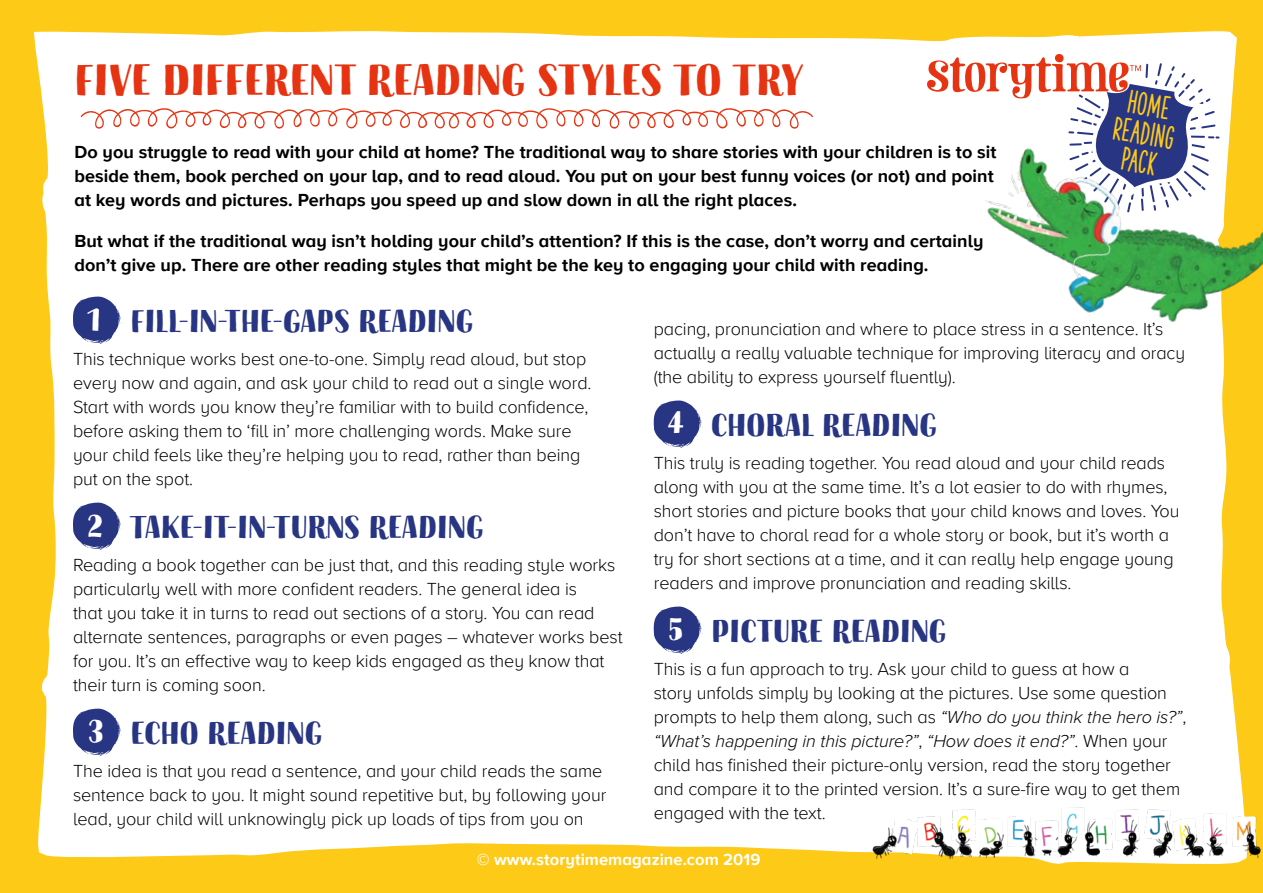
<style>
.page{position:relative;width:1263px;height:893px;background:#fdca18}
.page>*{position:absolute;margin:0;border:0;box-sizing:border-box;transform-origin:0 0}
.t1{font:43.5px "Sofa Sans Hand Bk DP";letter-spacing:-.01em;color:#e63312}
.t2{font:31.5px "Sofa Sans Hand Bk DP";letter-spacing:-.01em;color:#283583}
.t3{font:31.5px "Sofa Sans Hand Bk DP";color:#fff}
.t4{font:30.75px/28.5px "The Hand Extrablack";color:#fdca18;text-align:center}
.t5{font:300 18px/24px "Proxima Nova A";letter-spacing:-.005em;color:#000}
.t6{font:700 18px/24px "Proxima Nova A";letter-spacing:.005em;color:#000}
.t7{font:700 16.5px "Proxima Nova A";letter-spacing:.005em;color:#fff}
.s1{font-style:italic}
.s2{font-family:"Proxima Nova A Extrabld";font-weight:400}
</style>
<div class="page">
<div style="left:34px;top:31px;width:1211px;height:833px;background:#fff"></div>
<svg style="left:927px;top:54px;width:292px;height:158px;background:#dfcad0"></svg>
<svg style="left:73px;top:297px;width:50px;height:47px;background:#646da5"></svg>
<svg style="left:73px;top:503px;width:50px;height:47px;background:#646da5"></svg>
<svg style="left:73px;top:709px;width:50px;height:47px;background:#646da5"></svg>
<svg style="left:654px;top:400px;width:49px;height:48px;background:#646da5"></svg>
<svg style="left:654px;top:606px;width:49px;height:48px;background:#646da5"></svg>
<svg style="left:80px;top:107px;width:733px;height:23px;background:#faddd8"></svg>
<img style="left:858px;top:806px;width:403px;height:53px">
<img style="left:962px;top:126px;width:301px;height:223px">
<h1 class="t1" style="left:74px;top:53px;width:731px">FIVE DIFFERENT READING STYLES TO TRY</h1>
<p class="t6" style="left:74px;top:140px;width:924px">Do you struggle to read with your child at home? The traditional way to share stories with your children is to sit beside them, book perched on your lap, and to read aloud. You put on your best funny voices (or not) and point at key words and pictures. Perhaps you speed up and slow down in all the right places.</p>
<p class="t6" style="left:74px;top:229px;width:911px">But what if the traditional way isn’t holding your child’s attention? If this is the case, don’t worry and certainly don’t give up. There are other reading styles that might be the key to engaging your child with reading.</p>
<h3 class="t4" style="left:1121px;top:85px;width:63px;rotate:10deg">Home<br>Reading<br>Pack</h3>
<h2 class="t3" style="left:87px;top:301px;width:16px">1</h2>
<h2 class="t2" style="left:131px;top:302px;width:344px">FILL-IN-THE-GAPS READING</h2>
<p class="t5" style="left:73px;top:346px;width:520px">This technique works best one-to-one. Simply read aloud, but stop every now and again, and ask your child to read out a single word.<br>Start with words you know they’re familiar with to build confidence, before asking them to ‘fill in’ more challenging words. Make sure your child feels like they’re helping you to read, rather than being put on the spot.</p>
<h2 class="t2" style="left:129px;top:508px;width:356px">TAKE-IT-IN-TURNS READING</h2>
<p class="t5" style="left:73px;top:552px;width:551px">Reading a book together can be just that, and this reading style works particularly well with more confident readers. The general idea is<br>that you take it in turns to read out sections of a story. You can read alternate sentences, paragraphs or even pages – whatever works best for you. It’s an effective way to keep kids engaged as they know that their turn is coming soon.</p>
<h2 class="t2" style="left:131px;top:714px;width:193px">ECHO READING</h2>
<p class="t5" style="left:73px;top:758px;width:535px">The idea is that you read a sentence, and your child reads the same sentence back to you. It might sound repetitive but, by following your lead, your child will unknowingly pick up loads of tips from you on</p>
<h2 class="t3" style="left:87px;top:506px;width:18px">2</h2>
<h2 class="t3" style="left:88px;top:711px;width:18px">3</h2>
<p class="t5" style="left:654px;top:316px;width:533px">pacing, pronunciation and where to place stress in a sentence. It’s actually a really valuable technique for improving literacy and oracy (the ability to express yourself fluently).</p>
<h2 class="t2" style="left:711px;top:406px;width:228px">CHORAL READING</h2>
<p class="t5" style="left:654px;top:450px;width:527px">This truly is reading together. You read aloud and your child reads along with you at the same time. It’s a lot easier to do with rhymes, short stories and picture books that your child knows and loves. You don’t have to choral read for a whole story or book, but it’s worth a try for short sections at a time, and it can really help engage young readers and improve pronunciation and reading skills.</p>
<h2 class="t2" style="left:711px;top:612px;width:237px">PICTURE READING</h2>
<p class="t5" style="left:654px;top:656px;width:534px">This is a fun approach to try. Ask your child to guess at how a<br>story unfolds simply by looking at the pictures. Use some question prompts to help them along, such as <span class="s1">“Who do you think the hero is?”</span>, <span class="s1">“What’s happening in this picture?”</span>, <span class="s1">“How does it end?”</span>. When your child has finished their picture-only version, read the story together and compare it to the printed version. It’s a sure-fire way to get them engaged with the text.</p>
<h2 class="t3" style="left:667px;top:403px;width:18px">4</h2>
<h2 class="t3" style="left:667px;top:609px;width:18px">5</h2>
<p class="t7" style="left:477px;top:848px;width:285px"><span class="s2">©</span> www.storytimemagazine.com 2019</p>
</div>
